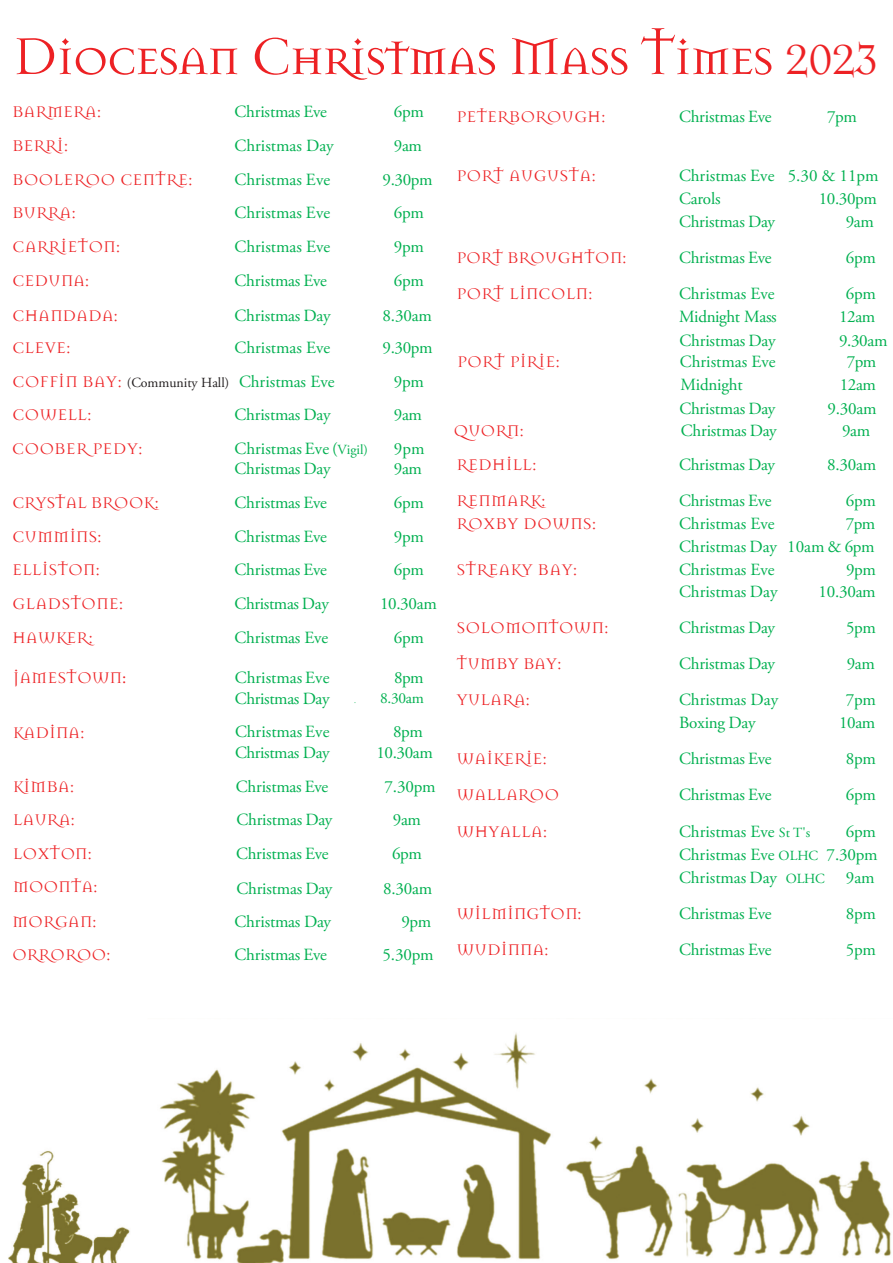
<style>
.page{position:relative;width:893px;height:1263px;background:#fff}
.page>*{position:absolute;margin:0;border:0;box-sizing:border-box;transform-origin:0 0}
.t1{font:57.15px "Mason Serif OT";letter-spacing:-.055em;color:#ed2124}
.t2{font:17.1px/22.8px "Adobe Garamond Pro";letter-spacing:-.01em;color:#00b050}
.t3{font:17.1px "Mason Serif OT";letter-spacing:-.01em;color:#ed2124}
.t4{font:15.45px "Adobe Garamond Pro";color:#00b050}
.t5{font:13.95px "Adobe Garamond Pro";letter-spacing:-.005em;color:#231f20}
.t6{font:7.8px "Adobe Garamond Pro";color:#00b050}
.s1{font-size:46.35px}
.s2{font-family:"Mason Serif OT";font-size:17.1px;color:#ed2124}
.s3{font-size:17.1px;color:#00b050}
.s4{font-size:13.95px}
.s5{font-family:"Adobe Garamond Pro"}
</style>
<div class="page">
<img style="left:8px;top:1033px;width:883px;height:230px">
<p class="t1" style="left:12px;top:24px;width:869px">Diocesan Christmas Mass Times <span class="s1">2023</span></p>
<p class="t3" style="left:12px;top:102px;width:91px">BARMERA:</p>
<p class="t2" style="left:235px;top:101px;width:94px">Christmas Eve</p>
<p class="t2" style="left:394px;top:101px;width:31px">6pm</p>
<p class="t3" style="left:12px;top:136px;width:58px">BERRI:</p>
<p class="t2" style="left:235px;top:135px;width:101px">Christmas Day</p>
<p class="t2" style="left:394px;top:135px;width:30px">9am</p>
<p class="t3" style="left:12px;top:170px;width:182px">BOOLEROO CENTRE:</p>
<p class="t2" style="left:235px;top:169px;width:97px">Christmas Eve</p>
<p class="t2" style="left:383px;top:169px;width:52px">9.30pm</p>
<p class="t3" style="left:12px;top:203px;width:65px">BURRA:</p>
<p class="t2" style="left:235px;top:202px;width:97px">Christmas Eve</p>
<p class="t2" style="left:394px;top:202px;width:31px">6pm</p>
<p class="t3" style="left:12px;top:237px;width:110px">CARRIETON:</p>
<p class="t2" style="left:235px;top:236px;width:97px">Christmas Eve</p>
<p class="t2" style="left:394px;top:236px;width:31px">9pm</p>
<p class="t3" style="left:12px;top:271px;width:79px">CEDUNA:</p>
<p class="t2" style="left:235px;top:269px;width:94px">Christmas Eve</p>
<p class="t2" style="left:394px;top:269px;width:31px">6pm</p>
<p class="t3" style="left:12px;top:306px;width:108px">CHANDADA:</p>
<p class="t2" style="left:235px;top:305px;width:97px">Christmas Day</p>
<p class="t2" style="left:383px;top:305px;width:51px">8.30am</p>
<p class="t3" style="left:12px;top:338px;width:60px">CLEVE:</p>
<p class="t2" style="left:235px;top:337px;width:97px">Christmas Eve</p>
<p class="t2" style="left:383px;top:337px;width:52px">9.30pm</p>
<p class="t5" style="left:12px;top:374px;width:324px"><span class="s2">COFFIN BAY:</span> (Community Hall) <span class="s3">Christmas Eve</span></p>
<p class="t2" style="left:394px;top:370px;width:31px">9pm</p>
<p class="t3" style="left:12px;top:405px;width:81px">COWELL:</p>
<p class="t2" style="left:235px;top:404px;width:97px">Christmas Day</p>
<p class="t2" style="left:394px;top:404px;width:30px">9am</p>
<p class="t3" style="left:12px;top:439px;width:132px">COOBER PEDY:</p>
<p class="t2" style="left:235px;top:437px;width:135px">Christmas Eve (<span class="s4">Vigil)</span></p>
<p class="t2" style="left:394px;top:437px;width:32px">9pm</p>
<p class="t2" style="left:235px;top:458px;width:97px">Christmas Day</p>
<p class="t2" style="left:394px;top:458px;width:30px">9am</p>
<p class="t3" style="left:12px;top:493px;width:149px">CRYSTAL BROOK:</p>
<p class="t2" style="left:235px;top:492px;width:94px">Christmas Eve</p>
<p class="t2" style="left:394px;top:492px;width:31px">6pm</p>
<p class="t3" style="left:12px;top:527px;width:91px">CUMMINS:</p>
<p class="t2" style="left:235px;top:525px;width:94px">Christmas Eve</p>
<p class="t2" style="left:394px;top:525px;width:31px">9pm</p>
<p class="t3" style="left:12px;top:560px;width:89px">ELLISTON:</p>
<p class="t2" style="left:235px;top:559px;width:94px">Christmas Eve</p>
<p class="t2" style="left:394px;top:559px;width:31px">6pm</p>
<p class="t3" style="left:12px;top:594px;width:113px">GLADSTONE:</p>
<p class="t2" style="left:235px;top:593px;width:96px">Christmas Day</p>
<p class="t2" style="left:380px;top:593px;width:58px">10.30am</p>
<p class="t3" style="left:12px;top:628px;width:82px">HAWKER:</p>
<p class="t2" style="left:235px;top:626px;width:95px">Christmas Eve</p>
<p class="t2" style="left:394px;top:626px;width:31px">6pm</p>
<p class="t3" style="left:13px;top:668px;width:115px">JAMESTOWN<span class="s5">:</span></p>
<p class="t2" style="left:235px;top:668px;width:96px;line-height:20.5px">Christmas Eve<br>Christmas Day</p>
<p class="t2" style="left:394px;top:667px;width:31px">8pm</p>
<p class="t3" style="left:457px;top:107px;width:151px">PETERBOROUGH:</p>
<p class="t2" style="left:679px;top:105px;width:94px">Christmas Eve</p>
<p class="t2" style="left:827px;top:105px;width:31px">7pm</p>
<p class="t3" style="left:456px;top:167px;width:141px">PORT AUGUSTA:</p>
<p class="t2" style="left:679px;top:165px;width:201px">Christmas Eve 5.30 &amp; 11pm<br>Carols</p>
<p class="t2" style="left:819px;top:188px;width:60px">10.30pm</p>
<p class="t2" style="left:679px;top:211px;width:97px">Christmas Day</p>
<p class="t2" style="left:846px;top:211px;width:30px">9am</p>
<p class="t3" style="left:457px;top:248px;width:172px">PORT BROUGHTON:</p>
<p class="t2" style="left:679px;top:247px;width:94px">Christmas Eve</p>
<p class="t2" style="left:846px;top:247px;width:31px">6pm</p>
<p class="t3" style="left:456px;top:284px;width:138px">PORT LINCOLN:</p>
<p class="t2" style="left:679px;top:283px;width:97px">Christmas Eve</p>
<p class="t2" style="left:846px;top:283px;width:31px">6pm</p>
<p class="t2" style="left:679px;top:305px;width:99px">Midnight Mass</p>
<p class="t2" style="left:839px;top:305px;width:38px">12am</p>
<p class="t2" style="left:680px;top:330px;width:97px">Christmas Day</p>
<p class="t2" style="left:839px;top:330px;width:50px">9.30am</p>
<p class="t3" style="left:457px;top:352px;width:104px">PORT PIRIE:</p>
<p class="t2" style="left:680px;top:351px;width:97px">Christmas Eve</p>
<p class="t2" style="left:847px;top:351px;width:31px">7pm</p>
<p class="t2" style="left:680px;top:374px;width:64px">Midnight</p>
<p class="t2" style="left:840px;top:374px;width:38px">12am</p>
<p class="t2" style="left:679px;top:398px;width:97px">Christmas Day</p>
<p class="t2" style="left:827px;top:398px;width:51px">9.30am</p>
<p class="t3" style="left:453px;top:421px;width:72px">QUORN:</p>
<p class="t2" style="left:681px;top:419px;width:97px">Christmas Day</p>
<p class="t2" style="left:842px;top:419px;width:30px">9am</p>
<p class="t3" style="left:457px;top:455px;width:82px">REDHILL:</p>
<p class="t2" style="left:679px;top:454px;width:97px">Christmas Day</p>
<p class="t2" style="left:827px;top:454px;width:51px">8.30am</p>
<p class="t3" style="left:457px;top:491px;width:91px">RENMARK:</p>
<p class="t2" style="left:679px;top:490px;width:94px">Christmas Eve</p>
<p class="t2" style="left:846px;top:490px;width:31px">6pm</p>
<p class="t3" style="left:456px;top:514px;width:141px">ROXBY DOWNS:</p>
<p class="t2" style="left:679px;top:513px;width:97px">Christmas Eve</p>
<p class="t2" style="left:679px;top:513px;width:198px;text-align:right">7pm<br>Christmas Day 10am &amp; 6pm</p>
<p class="t3" style="left:456px;top:560px;width:123px">STREAKY BAY:</p>
<p class="t2" style="left:679px;top:558px;width:97px">Christmas Eve</p>
<p class="t2" style="left:846px;top:558px;width:31px">9pm</p>
<p class="t2" style="left:679px;top:581px;width:100px">Christmas Day</p>
<p class="t2" style="left:818px;top:581px;width:59px">10.30am</p>
<p class="t3" style="left:457px;top:618px;width:154px">SOLOMONTOWN:</p>
<p class="t2" style="left:679px;top:617px;width:97px">Christmas Day</p>
<p class="t2" style="left:846px;top:617px;width:31px">5pm</p>
<p class="t3" style="left:457px;top:654px;width:107px">TUMBY BAY:</p>
<p class="t2" style="left:679px;top:653px;width:97px">Christmas Day</p>
<p class="t2" style="left:847px;top:653px;width:30px">9am</p>
<p class="t3" style="left:456px;top:690px;width:75px">YULARA:</p>
<p class="t2" style="left:679px;top:689px;width:101px">Christmas Day</p>
<p class="t2" style="left:846px;top:689px;width:31px">7pm</p>
<p class="t2" style="left:679px;top:711px;width:78px">Boxing Day</p>
<p class="t2" style="left:839px;top:711px;width:38px">10am</p>
<p class="t3" style="left:457px;top:749px;width:92px">WAIKERIE:</p>
<p class="t2" style="left:679px;top:747px;width:94px">Christmas Eve</p>
<p class="t2" style="left:846px;top:747px;width:31px">8pm</p>
<p class="t3" style="left:457px;top:785px;width:104px">WALLAROO</p>
<p class="t2" style="left:679px;top:783px;width:94px">Christmas Eve</p>
<p class="t2" style="left:846px;top:783px;width:31px">6pm</p>
<p class="t3" style="left:456px;top:822px;width:92px">WHYALLA:</p>
<p class="t2" style="left:679px;top:821px;width:133px">Christmas Eve <span class="s4">St T's</span></p>
<p class="t6" style="left:354px;top:695px;width:3px">.</p>
<p class="t4" style="left:380px;top:688px;width:45px">8.30am</p>
<p class="t3" style="left:13px;top:723px;width:74px">KADINA:</p>
<p class="t2" style="left:235px;top:722px;width:96px;line-height:20.5px">Christmas Eve<br>Christmas Day</p>
<p class="t2" style="left:376px;top:722px;width:58px;line-height:20.5px;text-align:center">8pm<br>10.30am</p>
<p class="t3" style="left:13px;top:777px;width:63px">KIMBA:</p>
<p class="t2" style="left:236px;top:775px;width:94px">Christmas Eve</p>
<p class="t2" style="left:385px;top:775px;width:53px">7.30pm</p>
<p class="t3" style="left:13px;top:810px;width:64px">LAURA:</p>
<p class="t2" style="left:236px;top:809px;width:97px">Christmas Day</p>
<p class="t2" style="left:393px;top:809px;width:30px">9am</p>
<p class="t3" style="left:13px;top:844px;width:81px">LOXTON:</p>
<p class="t2" style="left:236px;top:843px;width:94px">Christmas Eve</p>
<p class="t2" style="left:392px;top:843px;width:31px">6pm</p>
<p class="t3" style="left:13px;top:877px;width:87px">MOONTA:</p>
<p class="t2" style="left:236px;top:877px;width:97px">Christmas Day</p>
<p class="t2" style="left:383px;top:877px;width:51px">8.30am</p>
<p class="t3" style="left:12px;top:912px;width:86px">MORGAN:</p>
<p class="t2" style="left:235px;top:910px;width:98px">Christmas Day</p>
<p class="t2" style="left:401px;top:910px;width:31px">9pm</p>
<p class="t3" style="left:12px;top:945px;width:100px">ORROROO:</p>
<p class="t2" style="left:235px;top:944px;width:94px">Christmas Eve</p>
<p class="t2" style="left:383px;top:944px;width:53px">5.30pm</p>
<p class="t2" style="left:679px;top:821px;width:200px;text-align:justify;text-indent:167px">6pm Christmas Eve <span class="s4">OLHC</span> 7.30pm Christmas Day <span class="s4">OLHC</span> 9am</p>
<p class="t3" style="left:457px;top:904px;width:127px">WILMINGTON:</p>
<p class="t2" style="left:679px;top:903px;width:94px">Christmas Eve</p>
<p class="t2" style="left:846px;top:903px;width:31px">8pm</p>
<p class="t3" style="left:457px;top:940px;width:94px">WUDINNA:</p>
<p class="t2" style="left:679px;top:939px;width:94px">Christmas Eve</p>
<p class="t2" style="left:846px;top:939px;width:31px">5pm</p>
</div>
